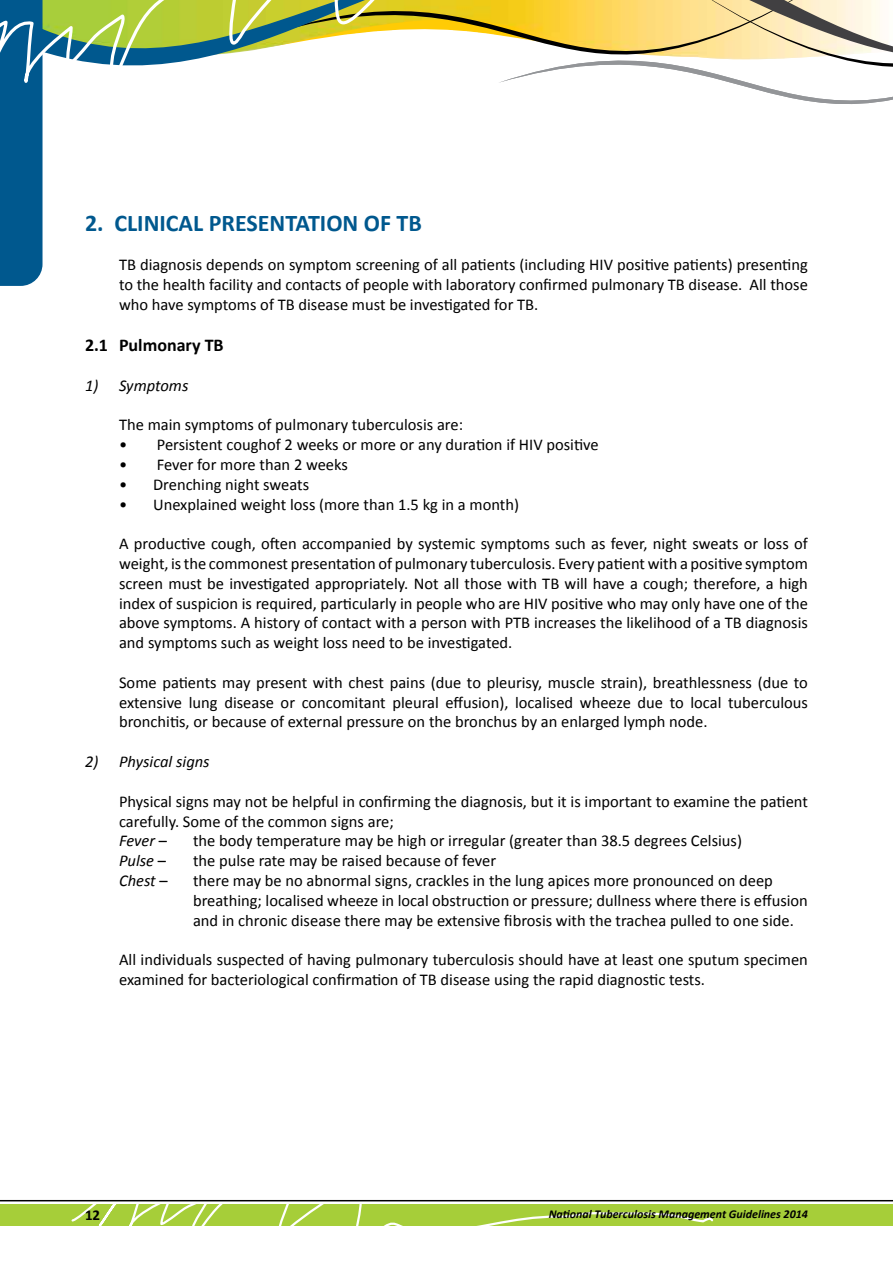
<style>
.page{position:relative;width:893px;height:1263px;background:#fff}
.page>*{position:absolute;margin:0;border:0;box-sizing:border-box;transform-origin:0 0}
.t1{font:700 24px "Calibri";color:#00588e}
.t2{font:700 18px "Calibri";color:#000}
.t3{font:16.5px/19.8px "Calibri";color:#000;text-align:justify}
.t4{font:italic 16.5px "Calibri";color:#000}
.t5{font:700 15px "Calibri";color:#000}
.t6{font:italic 700 12px "Calibri";color:#000}
.s1{font-style:italic}
.s2{font-style:normal}
</style>
<div class="page">
<div style="left:0;top:1204px;width:893px;height:22px;background:#a6ce39"></div>
<svg style="left:71px;top:1204px;width:643px;height:22px"></svg>
<div style="left:0;top:172px;width:43px;height:114px;background:#00588e"></div>
<div style="left:0;top:132px;width:43px;height:40px;background:#00588e"></div>
<svg style="left:0;top:0;width:498px;height:132px"></svg>
<svg style="left:498px;top:0;width:395px;height:104px"></svg>
<hr style="left:0;top:1200px;width:893px;height:1px;background:#000">
<h1 class="t1" style="left:85px;top:207px;width:338px">2. CLINICAL PRESENTATION OF TB</h1>
<p class="t3" style="left:119px;top:255px;width:690px">TB diagnosis depends on symptom screening of all patients (including HIV positive patients) presenting to the health facility and contacts of people with laboratory confirmed pulmonary TB disease. All those who have symptoms of TB disease must be investigated for TB.</p>
<p class="t2" style="left:85px;top:334px;width:140px">2.1 Pulmonary TB</p>
<p class="t4" style="left:85px;top:374px;width:105px">1) Symptoms</p>
<p class="t3" style="left:119px;top:415px;width:346px">The main symptoms of pulmonary tuberculosis are:</p>
<p class="t3" style="left:119px;top:435px;width:481px">• Persistent coughof 2 weeks or more or any duration if HIV positive</p>
<p class="t3" style="left:119px;top:455px;width:230px">• Fever for more than 2 weeks</p>
<p class="t3" style="left:119px;top:474px;width:192px">• Drenching night sweats</p>
<p class="t3" style="left:119px;top:494px;width:402px">• Unexplained weight loss (more than 1.5 kg in a month)</p>
<p class="t3" style="left:119px;top:534px;width:690px">A productive cough, often accompanied by systemic symptoms such as fever, night sweats or loss of weight, is the commonest presentation of pulmonary tuberculosis. Every patient with a positive symptom screen must be investigated appropriately. Not all those with TB will have a cough; therefore, a high index of suspicion is required, particularly in people who are HIV positive who may only have one of the above symptoms. A history of contact with a person with PTB increases the likelihood of a TB diagnosis and symptoms such as weight loss need to be investigated.</p>
<p class="t3" style="left:119px;top:672px;width:690px">Some patients may present with chest pains (due to pleurisy, muscle strain), breathlessness (due to extensive lung disease or concomitant pleural effusion), localised wheeze due to local tuberculous bronchitis, or because of external pressure on the bronchus by an enlarged lymph node.</p>
<p class="t4" style="left:85px;top:750px;width:126px">2) Physical signs</p>
<p class="t3" style="left:119px;top:791px;width:690px;text-align:left">Physical signs may not be helpful in confirming the diagnosis, but it is important to examine the patient carefully. Some of the common signs are;<br><span class="s1">Fever</span> –</p>
<p class="t3" style="left:193px;top:831px;width:550px">the body temperature may be high or irregular (greater than 38.5 degrees Celsius)</p>
<p class="t4" style="left:119px;top:849px;width:49px">Pulse <span class="s2">–</span></p>
<p class="t3" style="left:193px;top:851px;width:305px">the pulse rate may be raised because of fever</p>
<p class="t4" style="left:119px;top:869px;width:50px">Chest <span class="s2">–</span></p>
<p class="t3" style="left:193px;top:870px;width:616px;text-align:left">there may be no abnormal signs, crackles in the lung apices more pronounced on deep breathing; localised wheeze in local obstruction or pressure; dullness where there is effusion and in chronic disease there may be extensive fibrosis with the trachea pulled to one side.</p>
<p class="t3" style="left:119px;top:950px;width:690px">All individuals suspected of having pulmonary tuberculosis should have at least one sputum specimen examined for bacteriological confirmation of TB disease using the rapid diagnostic tests.</p>
<p class="t5" style="left:85px;top:1206px;width:17px">12</p>
<p class="t6" style="left:549px;top:1206px;width:261px">National Tuberculosis Management Guidelines 2014</p>
</div>
